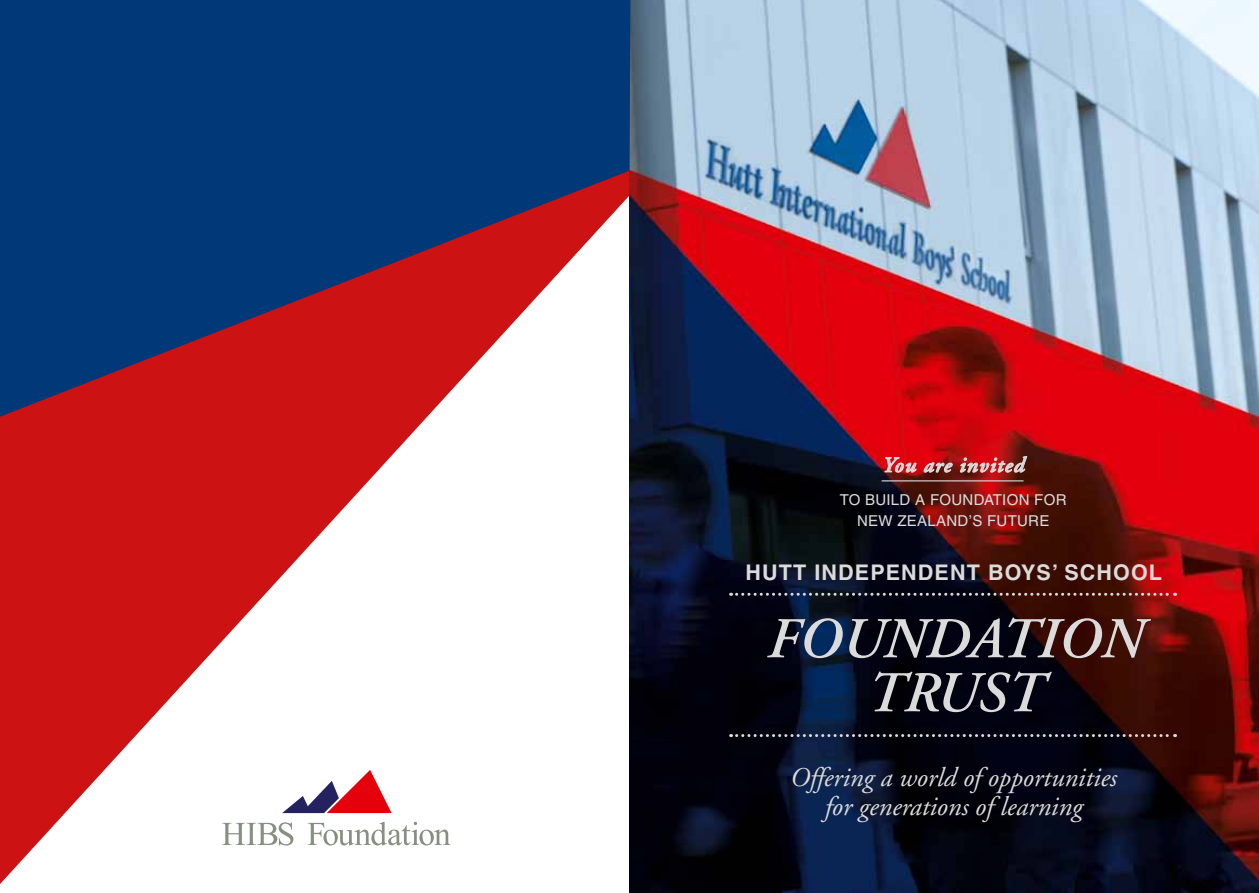
<style>
.page{position:relative;width:1259px;height:893px;background:#fff}
.page>*{position:absolute;margin:0;border:0;box-sizing:border-box;transform-origin:0 0}
.t1{font:italic 600 57.6px/54px "Adobe Garamond";color:#dbdbdb;text-align:center}
.t2{font:italic 27px/29.7px "Adobe Garamond";color:#dbdbdb;text-align:center}
.t3{font:700 21.6px "Helvetica";letter-spacing:.05em;color:#dbdbdb}
.t4{font:italic 600 21.6px "Adobe Garamond";letter-spacing:.05em;color:#dbdbdb}
.t5{font:15px/21px "Helvetica";letter-spacing:.02em;color:#dbdbdb;text-align:center}
</style>
<div class="page">
<img style="left:629px;top:0;width:630px;height:893px">
<div style="left:0;top:0;width:630px;height:879px;background:#003878"></div>
<svg style="left:0;top:171px;width:629px;height:713px"></svg>
<svg style="left:222px;top:822px;width:71px;height:23px"></svg>
<svg style="left:307px;top:822px;width:143px;height:23px"></svg>
<svg style="left:282px;top:770px;width:109px;height:43px"></svg>
<svg style="left:730px;top:593px;width:445px;height:3px"></svg>
<svg style="left:730px;top:734px;width:445px;height:3px"></svg>
<hr style="left:881px;top:480px;width:142px;height:1px;background:#dbdbdb">
<svg style="left:885px;top:457px;width:31px;height:16px"></svg>
<svg style="left:923px;top:462px;width:29px;height:11px"></svg>
<svg style="left:960px;top:456px;width:67px;height:17px"></svg>
<p class="t4" style="left:881px;top:453px;width:143px">You are invited</p>
<p class="t5" style="left:840px;top:489px;width:228px">TO BUILD A FOUNDATION FOR<br>NEW ZEALAND’S FUTURE</p>
<p class="t3" style="left:745px;top:560px;width:418px">HUTT INDEPENDENT BOYS’ SCHOOL</p>
<h1 class="t1" style="left:764px;top:613px;width:377px">FOUNDATION<br>TRUST</h1>
<p class="t2" style="left:789px;top:763px;width:328px">Offering a world of opportunities for generations of learning</p>
</div>
